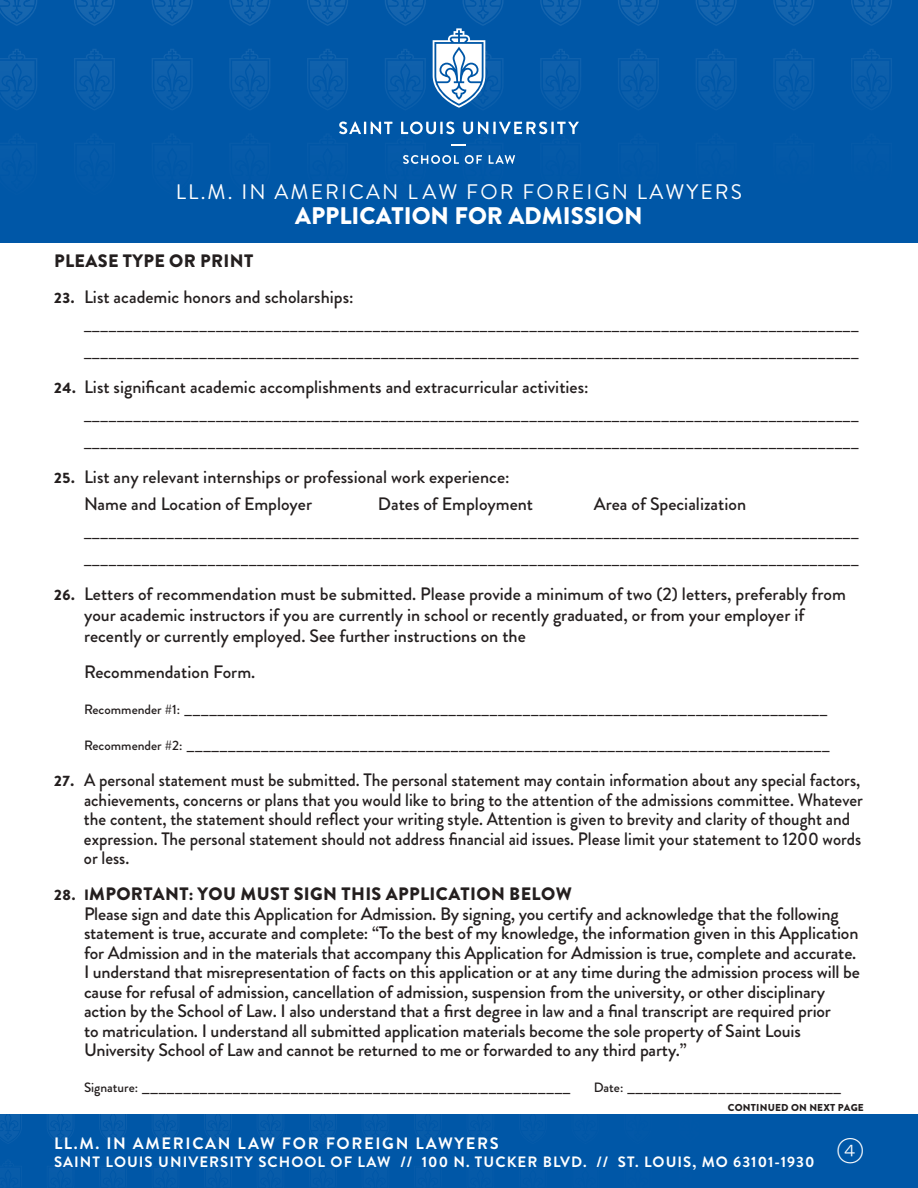
<style>
.page{position:relative;width:918px;height:1188px;background:#fff}
.page>*{position:absolute;margin:0;border:0;box-sizing:border-box;transform-origin:0 0}
.t1{font:900 24px "Brandon Grotesque";color:#fff}
.t2{font:21px "Brandon Grotesque";letter-spacing:.1em;color:#fff}
.t3{font:500 18px/19.5px "Brandon Grotesque";color:#241f1f}
.t4{font:500 18px/19.5px "Brandon Grotesque";color:#241f1f;scale:.95 1}
.t5{font:900 18px "Brandon Grotesque";letter-spacing:.02em;color:#241f1f}
.t6{font:700 16.5px "Brandon Grotesque";letter-spacing:.1em;color:#fff}
.t7{font:15px/27px "Franklin Gothic";color:#241f1f}
.t8{font:700 15px "Brandon Grotesque";letter-spacing:.07em;color:#fff}
.t9{font:900 10.05px "Brandon Grotesque";letter-spacing:.02em;color:#241f1f}
.s1{font-weight:900;font-size:15px}
.s2{font-family:"Brandon Grotesque";font-weight:500;font-size:13.5px}
.s3{font-weight:900}
</style>
<div class="page">
<div style="left:0;top:1115px;width:918px;height:73px;background:#0057a7"></div>
<svg style="left:0;top:1114px;width:22px;height:27px"></svg>
<svg style="left:47px;top:1114px;width:27px;height:30px"></svg>
<svg style="left:99px;top:1114px;width:28px;height:27px"></svg>
<svg style="left:152px;top:1114px;width:27px;height:27px"></svg>
<svg style="left:204px;top:1114px;width:28px;height:27px"></svg>
<svg style="left:257px;top:1114px;width:27px;height:20px"></svg>
<svg style="left:309px;top:1114px;width:28px;height:5px"></svg>
<svg style="left:362px;top:1114px;width:27px;height:1px"></svg>
<svg style="left:414px;top:1114px;width:28px;height:1px"></svg>
<svg style="left:467px;top:1114px;width:27px;height:1px"></svg>
<svg style="left:519px;top:1114px;width:28px;height:1px"></svg>
<svg style="left:571px;top:1114px;width:28px;height:1px"></svg>
<svg style="left:624px;top:1114px;width:28px;height:1px"></svg>
<svg style="left:676px;top:1114px;width:28px;height:1px"></svg>
<svg style="left:729px;top:1114px;width:28px;height:1px"></svg>
<svg style="left:781px;top:1114px;width:28px;height:1px"></svg>
<svg style="left:834px;top:1114px;width:28px;height:1px"></svg>
<svg style="left:886px;top:1114px;width:28px;height:1px"></svg>
<div style="left:0;top:0;width:918px;height:243px;background:#0057a7"></div>
<svg style="left:0;top:0;width:37px;height:26px"></svg>
<svg style="left:74px;top:0;width:41px;height:26px"></svg>
<svg style="left:152px;top:0;width:41px;height:26px"></svg>
<svg style="left:229px;top:0;width:41px;height:26px"></svg>
<svg style="left:307px;top:0;width:41px;height:26px"></svg>
<svg style="left:385px;top:0;width:41px;height:26px"></svg>
<svg style="left:540px;top:0;width:41px;height:26px"></svg>
<svg style="left:618px;top:0;width:41px;height:26px"></svg>
<svg style="left:696px;top:0;width:41px;height:26px"></svg>
<svg style="left:773px;top:0;width:41px;height:26px"></svg>
<svg style="left:851px;top:0;width:41px;height:26px"></svg>
<svg style="left:0;top:49px;width:37px;height:61px"></svg>
<svg style="left:74px;top:49px;width:41px;height:61px"></svg>
<svg style="left:152px;top:49px;width:41px;height:61px"></svg>
<svg style="left:229px;top:49px;width:41px;height:61px"></svg>
<svg style="left:307px;top:49px;width:41px;height:61px"></svg>
<svg style="left:385px;top:49px;width:41px;height:60px"></svg>
<svg style="left:540px;top:49px;width:41px;height:55px"></svg>
<svg style="left:618px;top:49px;width:41px;height:52px"></svg>
<svg style="left:696px;top:49px;width:40px;height:49px"></svg>
<svg style="left:773px;top:49px;width:41px;height:47px"></svg>
<svg style="left:851px;top:49px;width:41px;height:44px"></svg>
<svg style="left:339px;top:122px;width:240px;height:42px"></svg>
<svg style="left:433px;top:0;width:71px;height:108px"></svg>
<p class="t2" style="left:176px;top:177px;width:568px">LL.M. IN AMERICAN L AW FOR FOREIGN LAWYERS</p>
<h1 class="t1" style="left:295px;top:198px;width:349px">APPLICATION FOR ADMISSION</h1>
<p class="t5" style="left:54px;top:248px;width:201px">PLEASE TYPE OR PRINT</p>
<p class="t3" style="left:54px;top:287px;width:301px"><span class="s1">23.</span> List academic honors and scholarships:</p>
<p class="t7" style="left:84px;top:312px;width:776px">______________________________________________________________________________________________ ______________________________________________________________________________________________</p>
<p class="t3" style="left:54px;top:377px;width:536px"><span class="s1">24.</span> List significant academic accomplishments and extracurricular activities:</p>
<p class="t7" style="left:84px;top:402px;width:776px">______________________________________________________________________________________________ ______________________________________________________________________________________________</p>
<p class="t3" style="left:84px;top:464px;width:427px;line-height:27px;text-indent:-30px"><span class="s1">25.</span> List any relevant internships or professional work experience:<br>Name and Location of Employer</p>
<p class="t3" style="left:378px;top:494px;width:157px">Dates of Employment</p>
<p class="t3" style="left:594px;top:494px;width:154px">Area of Specialization</p>
<p class="t7" style="left:84px;top:519px;width:776px">______________________________________________________________________________________________ ______________________________________________________________________________________________</p>
<p class="t3" style="left:84px;top:584px;width:763px;line-height:21px;text-indent:-30px"><span class="s1">26.</span> Letters of recommendation must be submitted. Please provide a minimum of two (2) letters, preferably from your academic instructors if you are currently in school or recently graduated, or from your employer if recently or currently employed. See further instructions on the</p>
<p class="t3" style="left:84px;top:662px;width:173px">Recommendation Form.</p>
<p class="t7" style="left:84px;top:696px;width:745px"><span class="s2">Recommender #1:</span> ______________________________________________________________________________</p>
<p class="t7" style="left:84px;top:732px;width:747px"><span class="s2">Recommender #2:</span> ______________________________________________________________________________</p>
<p class="t4" style="left:84px;top:770px;width:821px;text-indent:-30px"><span class="s1">27.</span> A personal statement must be submitted. The personal statement may contain information about any special factors, achievements, concerns or plans that you would like to bring to the attention of the admissions committee. Whatever the content, the statement should reflect your writing style. Attention is given to brevity and clarity of thought and expression. The personal statement should not address financial aid issues. Please limit your statement to 1200 words or less.</p>
<p class="t3" style="left:84px;top:884px;width:777px;text-indent:-30px"><span class="s1">28. I</span><span class="s3">MPORTANT: YOU MUST SIGN THIS APPLICATION BELOW<br></span>Please sign and date this Application for Admission. By signing, you certify and acknowledge that the following statement is true, accurate and complete: “To the best of my knowledge, the information given in this Application for Admission and in the materials that accompany this Application for Admission is true, complete and accurate.<br>I understand that misrepresentation of facts on this application or at any time during the admission process will be cause for refusal of admission, cancellation of admission, suspension from the university, or other disciplinary action by the School of Law. I also understand that a first degree in law and a final transcript are required prior<br>to matriculation. I understand all submitted application materials become the sole property of Saint Louis University School of Law and cannot be returned to me or forwarded to any third party.”</p>
<p class="t7" style="left:84px;top:1074px;width:488px"><span class="s2">Signature:</span> ____________________________________________________</p>
<p class="t7" style="left:594px;top:1074px;width:249px"><span class="s2">Date:</span> __________________________</p>
<p class="t9" style="left:728px;top:1100px;width:138px">CONTINUED ON NEXT PAGE</p>
<p class="t6" style="left:54px;top:1131px;width:446px">LL.M. IN AMERICAN LAW FOR FOREIGN LAWYERS</p>
<p class="t8" style="left:54px;top:1151px;width:812px">SAINT LOUIS UNIVERSITY SCHOOL OF LAW // 100 N. TUCKER BLVD. // ST. LOUIS, MO 63101-1930 <sup>4</sup></p>
</div>
